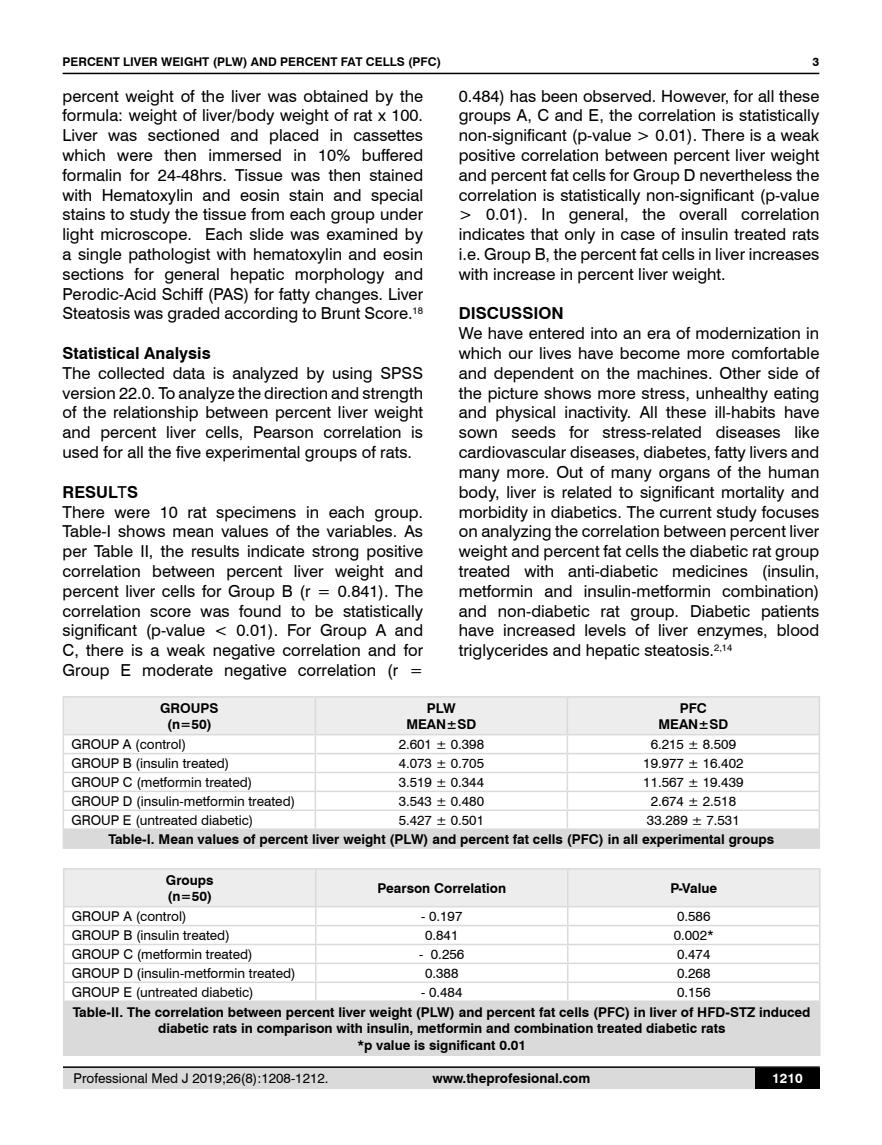
<style>
.page{position:relative;width:882px;height:1145px;background:#fff}
.page>*{position:absolute;margin:0;border:0;box-sizing:border-box;transform-origin:0 0}
.t1{font:16.5px/19.8px "Swiss 721 BT";color:#000;text-align:justify}
.t2{font:700 16.5px "Swiss 721 BT";color:#000}
.t3{font:13.5px "Swiss 721 BT";color:#000}
.t4{font:700 13.5px/16.2px "Swiss 721 BT";color:#000;text-align:center}
.t5{font:700 13.5px "Swiss 721 BT";color:#fff}
.t6{font:700 12px "Swiss 721 BT";color:#000}
.s1{font-weight:700}
</style>
<div class="page">
<div style="left:63px;top:1067px;width:756px;height:21px;background:#dadada"></div>
<hr style="left:63px;top:1066px;width:756px;height:2px;background:#000">
<hr style="left:63px;top:73px;width:756px;height:1px;background:#000">
<div style="left:754px;top:1068px;width:65px;height:20px;background:#000"></div>
<hr style="left:63px;top:696px;width:252px;height:1px;background:#dadada">
<hr style="left:315px;top:696px;width:252px;height:1px;background:#dadada">
<hr style="left:567px;top:696px;width:252px;height:1px;background:#dadada">
<svg style="left:63px;top:697px;width:756px;height:150px"></svg>
<hr style="left:63px;top:847px;width:252px;height:2px;background:#dadada">
<hr style="left:315px;top:847px;width:252px;height:2px;background:#dadada">
<hr style="left:567px;top:847px;width:252px;height:2px;background:#dadada">
<div style="left:64px;top:1001px;width:755px;height:54px;background:#dadada"></div>
<hr style="left:63px;top:868px;width:252px;height:1px;background:#dadada">
<hr style="left:315px;top:868px;width:252px;height:1px;background:#dadada">
<hr style="left:567px;top:868px;width:253px;height:1px;background:#dadada">
<svg style="left:63px;top:869px;width:757px;height:131px"></svg>
<hr style="left:63px;top:1000px;width:252px;height:2px;background:#dadada">
<hr style="left:63px;top:1002px;width:1px;height:52px;background:#dadada">
<hr style="left:315px;top:1000px;width:252px;height:2px;background:#dadada">
<hr style="left:567px;top:1000px;width:253px;height:2px;background:#dadada">
<hr style="left:818px;top:1002px;width:2px;height:52px;background:#dadada">
<hr style="left:63px;top:1054px;width:252px;height:2px;background:#dadada">
<hr style="left:315px;top:1054px;width:252px;height:2px;background:#dadada">
<hr style="left:567px;top:1054px;width:253px;height:2px;background:#dadada">
<p class="t6" style="left:63px;top:53px;width:380px">PERCENT LIVER WEIGHT (PLW) AND PERCENT FAT CELLS (PFC)</p>
<p class="t1" style="left:63px;top:85px;width:362px">percent weight of the liver was obtained by the formula: weight of liver/body weight of rat x 100.<br>Liver was sectioned and placed in cassettes which were then immersed in 10% buffered formalin for 24-48hrs. Tissue was then stained with Hematoxylin and eosin stain and special stains to study the tissue from each group under light microscope. Each slide was examined by a single pathologist with hematoxylin and eosin sections for general hepatic morphology and Perodic-Acid Schiff (PAS) for fatty changes. Liver Steatosis was graded according to Brunt Score.<sup>18</sup></p>
<p class="t2" style="left:63px;top:342px;width:149px">Statistical Analysis</p>
<p class="t1" style="left:63px;top:362px;width:362px">The collected data is analyzed by using SPSS version 22.0. To analyze the direction and strength of the relationship between percent liver weight and percent liver cells, Pearson correlation is used for all the five experimental groups of rats.</p>
<p class="t1" style="left:63px;top:481px;width:362px;text-align:left"><span class="s1">RESUL</span>T<span class="s1">S<br></span>There were 10 rat specimens in each group.<br>Table-I shows mean values of the variables. As per Table II, the results indicate strong positive correlation between percent liver weight and percent liver cells for Group B (r = 0.841). The correlation score was found to be statistically significant (p-value &lt; 0.01). For Group A and C, there is a weak negative correlation and for Group E moderate negative correlation (r =</p>
<p class="t6" style="left:812px;top:53px;width:8px">3</p>
<p class="t1" style="left:458px;top:85px;width:362px">0.484) has been observed. However, for all these groups A, C and E, the correlation is statistically non-significant (p-value &gt; 0.01). There is a weak positive correlation between percent liver weight and percent fat cells for Group D nevertheless the correlation is statistically non-significant (p-value &gt; 0.01). In general, the overall correlation indicates that only in case of insulin treated rats i.e. Group B, the percent fat cells in liver increases with increase in percent liver weight.</p>
<p class="t2" style="left:458px;top:302px;width:106px">DISCUSSION</p>
<p class="t1" style="left:458px;top:323px;width:362px">We have entered into an era of modernization in which our lives have become more comfortable and dependent on the machines. Other side of the picture shows more stress, unhealthy eating and physical inactivity. All these ill-habits have sown seeds for stress-related diseases like cardiovascular diseases, diabetes, fatty livers and many more. Out of many organs of the human body, liver is related to significant mortality and morbidity in diabetics. The current study focuses on analyzing the correlation between percent liver weight and percent fat cells the diabetic rat group treated with anti-diabetic medicines (insulin, metformin and insulin-metformin combination) and non-diabetic rat group. Diabetic patients have increased levels of liver enzymes, blood triglycerides and hepatic steatosis.<sup>2,14</sup></p>
<p class="t4" style="left:160px;top:699px;width:60px">GROUPS (n=50)</p>
<p class="t4" style="left:406px;top:699px;width:71px">PLW<br>MEAN±SD</p>
<p class="t4" style="left:658px;top:699px;width:71px">PFC<br>MEAN±SD</p>
<p class="t3" style="left:71px;top:735px;width:116px">GROUP A (control)</p>
<p class="t3" style="left:398px;top:735px;width:87px">2.601 ± 0.398</p>
<p class="t3" style="left:650px;top:735px;width:87px">6.215 ± 8.509</p>
<p class="t3" style="left:71px;top:754px;width:159px">GROUP B (insulin treated)</p>
<p class="t3" style="left:398px;top:754px;width:87px">4.073 ± 0.705</p>
<p class="t3" style="left:643px;top:754px;width:102px">19.977 ± 16.402</p>
<p class="t3" style="left:71px;top:773px;width:182px">GROUP C (metformin treated)</p>
<p class="t3" style="left:398px;top:773px;width:87px">3.519 ± 0.344</p>
<p class="t3" style="left:643px;top:773px;width:102px">11.567 ± 19.439</p>
<p class="t3" style="left:71px;top:792px;width:225px">GROUP D (insulin-metformin treated)</p>
<p class="t3" style="left:398px;top:792px;width:87px">3.543 ± 0.480</p>
<p class="t3" style="left:650px;top:792px;width:87px">2.674 ± 2.518</p>
<p class="t3" style="left:71px;top:810px;width:183px">GROUP E (untreated diabetic)</p>
<p class="t3" style="left:398px;top:810px;width:87px">5.427 ± 0.501</p>
<p class="t3" style="left:646px;top:810px;width:94px">33.289 ± 7.531</p>
<p class="t4" style="left:109px;top:830px;width:666px">Table-I. Mean values of percent liver weight (PLW) and percent fat cells (PFC) in all experimental groups</p>
<p class="t4" style="left:166px;top:871px;width:49px;text-align:left">Groups (n=50)</p>
<p class="t4" style="left:377px;top:879px;width:130px">Pearson Correlation</p>
<p class="t4" style="left:670px;top:879px;width:48px">P-Value</p>
<p class="t3" style="left:72px;top:907px;width:116px">GROUP A (control)</p>
<p class="t3" style="left:421px;top:907px;width:43px">- 0.197</p>
<p class="t3" style="left:676px;top:907px;width:35px">0.586</p>
<p class="t3" style="left:72px;top:926px;width:159px">GROUP B (insulin treated)</p>
<p class="t3" style="left:425px;top:926px;width:35px">0.841</p>
<p class="t3" style="left:673px;top:926px;width:42px">0.002*</p>
<p class="t3" style="left:72px;top:945px;width:182px">GROUP C (metformin treated)</p>
<p class="t3" style="left:419px;top:945px;width:46px">- 0.256</p>
<p class="t3" style="left:676px;top:945px;width:35px">0.474</p>
<p class="t3" style="left:72px;top:964px;width:225px">GROUP D (insulin-metformin treated)</p>
<p class="t3" style="left:425px;top:964px;width:35px">0.388</p>
<p class="t3" style="left:676px;top:964px;width:35px">0.268</p>
<p class="t3" style="left:72px;top:982px;width:183px">GROUP E (untreated diabetic)</p>
<p class="t3" style="left:421px;top:982px;width:43px">- 0.484</p>
<p class="t3" style="left:676px;top:982px;width:35px">0.156</p>
<p class="t4" style="left:73px;top:1003px;width:738px">Table-II. The correlation between percent liver weight (PLW) and percent fat cells (PFC) in liver of HFD-STZ induced diabetic rats in comparison with insulin, metformin and combination treated diabetic rats<br>*p value is significant 0.01</p>
<p class="t3" style="left:74px;top:1069px;width:256px">Professional Med J 2019;26(8):1208-1212.</p>
<p class="t4" style="left:432px;top:1069px;width:159px">www.theprofesional.com</p>
<p class="t5" style="left:771px;top:1069px;width:32px">1210</p>
</div>
